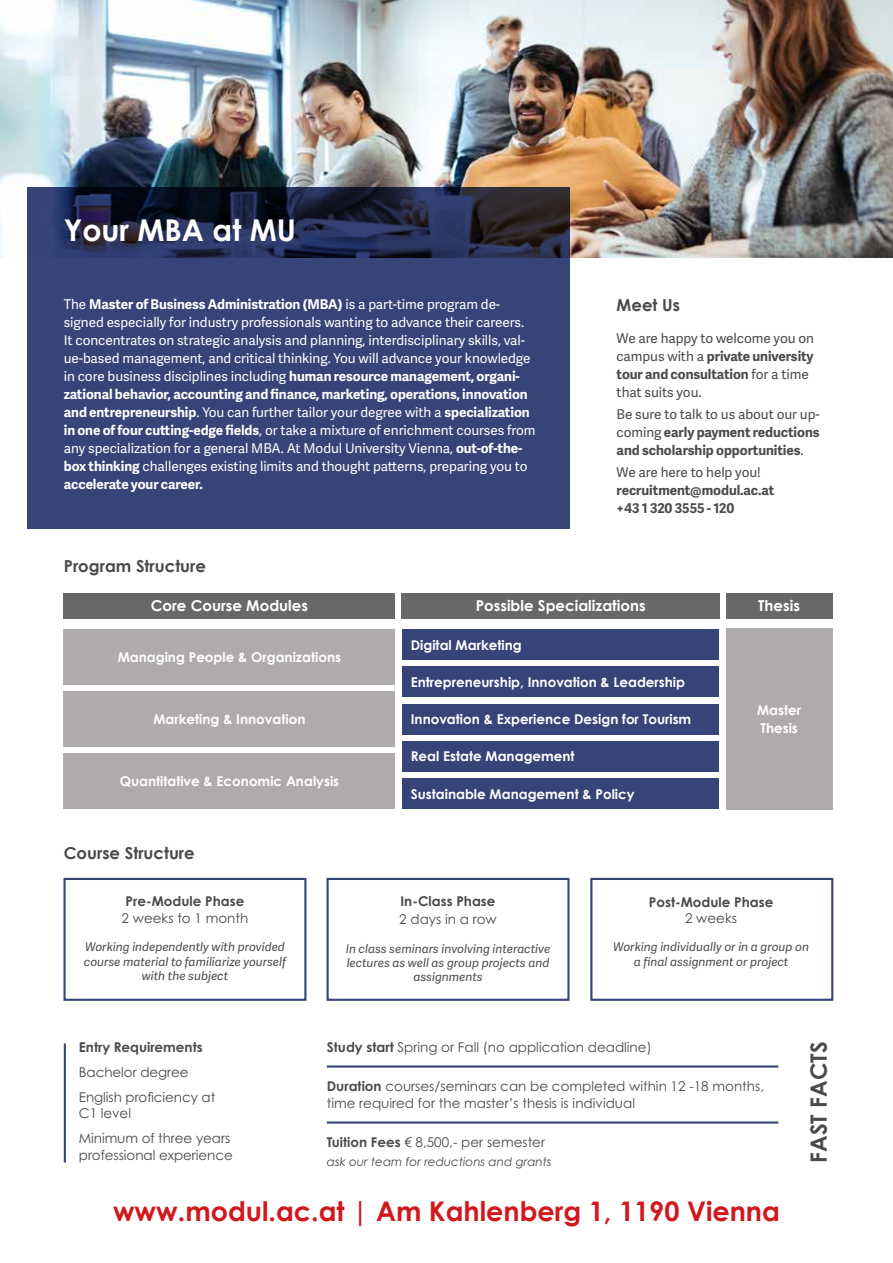
<style>
.page{position:relative;width:893px;height:1263px;background:#fff}
.page>*{position:absolute;margin:0;border:0;box-sizing:border-box;transform-origin:0 0}
.t1{font:700 30px "Century Gothic";color:#fff}
.t2{font:700 27px "Century Gothic";color:#d0181d}
.t3{font:700 22.5px "Century Gothic";color:#4a4a49}
.t4{font:700 16.5px "Century Gothic";color:#4a4a49}
.t5{font:700 15px "Century Gothic";color:#fff}
.t6{font:13.5px/18px "Adelle Sans";letter-spacing:-.005em;color:#fff}
.t7{font:13.5px/25px "Century Gothic Pro";color:#4a4a49}
.t8{font:700 13.5px/18px "Century Gothic";color:#fff}
.t9{font:700 13.5px/18px "Adelle Sans";letter-spacing:-.005em;color:#4a4a49;text-align:justify}
.t10{font:13.5px/18px "Adelle Sans";letter-spacing:-.005em;color:#4a4a49}
.t11{font:700 13.5px "Century Gothic Pro";color:#4a4a49}
.t12{font:700 13.5px "Century Gothic";color:#4a4a49}
.t13{font:italic 12px/14.4px "Adelle Sans";color:#4a4a49;text-align:center}
.t14{font:italic 12px "Century Gothic Pro";color:#4a4a49}
.s1{font-weight:700}
.s2{font-weight:400}
</style>
<div class="page">
<img style="left:0;top:0;width:893px;height:258px">
<svg style="left:27px;top:187px;width:542px;height:342px;background:#323e6d"></svg>
<div style="left:64px;top:691px;width:331px;height:56px;background:#b0abab"></div>
<div style="left:64px;top:753px;width:331px;height:56px;background:#b0abab"></div>
<div style="left:402px;top:629px;width:317px;height:31px;background:#374478"></div>
<div style="left:401px;top:593px;width:319px;height:26px;background:#696768"></div>
<div style="left:64px;top:593px;width:331px;height:26px;background:#696768"></div>
<div style="left:726px;top:593px;width:106px;height:26px;background:#696768"></div>
<div style="left:402px;top:666px;width:317px;height:31px;background:#374478"></div>
<div style="left:402px;top:741px;width:317px;height:31px;background:#374478"></div>
<div style="left:402px;top:778px;width:317px;height:31px;background:#374478"></div>
<div style="left:402px;top:704px;width:317px;height:30px;background:#374478"></div>
<div style="left:64px;top:629px;width:331px;height:55px;background:#b0abab"></div>
<div style="left:726px;top:628px;width:106px;height:181px;background:#b0abab"></div>
<div style="left:63px;top:878px;width:243px;height:123px;border:2px solid #374478"></div>
<div style="left:327px;top:878px;width:242px;height:123px;border:2px solid #374478"></div>
<div style="left:590px;top:878px;width:243px;height:123px;border:2px solid #374478"></div>
<hr style="left:327px;top:1065px;width:451px;height:2px;background:#374478">
<hr style="left:327px;top:1121px;width:451px;height:2px;background:#374478">
<hr style="left:64px;top:1043px;width:2px;height:119px;background:#374478">
<h1 class="t1" style="left:64px;top:207px;width:234px">Your MBA at MU</h1>
<p class="t6" style="left:64px;top:295px;width:473px">The <span class="s1">Master of Business Administration (MBA)</span> is a part-time program de&shy;signed especially for industry professionals wanting to advance their careers.<br>It concentrates on strategic analysis and planning, interdisciplinary skills, val&shy;ue-based management, and critical thinking. You will advance your knowledge in core business disciplines including <span class="s1">human resource management, organi&shy;zational behavior, accounting and finance, marketing, operations, innovation and entrepreneurship</span>. You can further tailor your degree with a <span class="s1">specialization in one of four cutting-edge fields</span>, or take a mixture of enrichment courses from any specialization for a general MBA. At Modul University Vienna, <span class="s1">out-of-the&shy;box thinking</span> challenges existing limits and thought patterns, preparing you to <span class="s1">accelerate your career.</span></p>
<p class="t4" style="left:64px;top:554px;width:144px">Program Structure</p>
<p class="t4" style="left:617px;top:292px;width:65px">Meet Us</p>
<p class="t10" style="left:617px;top:329px;width:199px">We are happy to welcome you on campus with a <span class="s1">private university tour and consultation</span> for a time that suits you.</p>
<p class="t9" style="left:617px;top:404px;width:205px"><span class="s2">Be sure to talk to us about our up&shy;coming</span> early payment reductions and scholarship opportunities<span class="s2">.</span></p>
<p class="t10" style="left:617px;top:464px;width:146px">We are here to help you!</p>
<p class="t9" style="left:617px;top:481px;width:159px">recruitment@modul.ac.at +43 1 320 3555 - 120</p>
<p class="t5" style="left:151px;top:595px;width:159px">Core Course Modules</p>
<p class="t5" style="left:476px;top:595px;width:171px">Possible Specializations</p>
<p class="t5" style="left:758px;top:595px;width:43px">Thesis</p>
<p class="t8" style="left:118px;top:647px;width:225px">Managing People &amp; Organizations</p>
<p class="t8" style="left:153px;top:710px;width:154px">Marketing &amp; Innovation</p>
<p class="t8" style="left:120px;top:772px;width:221px">Quantitative &amp; Economic Analysis</p>
<p class="t4" style="left:64px;top:840px;width:133px">Course Structure</p>
<p class="t11" style="left:126px;top:893px;width:120px">Pre-Module Phase</p>
<p class="t7" style="left:122px;top:905px;width:128px">2 weeks to 1 month</p>
<p class="t8" style="left:411px;top:635px;width:112px">Digital Marketing</p>
<p class="t8" style="left:411px;top:672px;width:276px">Entrepreneurship, Innovation &amp; Leadership</p>
<p class="t8" style="left:411px;top:710px;width:282px">Innovation &amp; Experience Design for Tourism</p>
<p class="t8" style="left:411px;top:747px;width:165px">Real Estate Management</p>
<p class="t8" style="left:411px;top:784px;width:225px">Sustainable Management &amp; Policy</p>
<p class="t8" style="left:757px;top:700px;width:46px">Master<br>Thesis</p>
<p class="t11" style="left:400px;top:892px;width:97px">In-Class Phase</p>
<p class="t7" style="left:399px;top:906px;width:99px">2 days in a row</p>
<p class="t12" style="left:649px;top:891px;width:126px">Post-Module Phase</p>
<p class="t7" style="left:685px;top:905px;width:54px">2 weeks</p>
<p class="t13" style="left:84px;top:940px;width:203px">Working independently with provided course material to familiarize yourself with the subject</p>
<p class="t11" style="left:79px;top:1038px;width:125px">Entry Requirements</p>
<p class="t7" style="left:79px;top:1059px;width:138px">Bachelor degree<br>English proficiency at</p>
<p class="t7" style="left:79px;top:1101px;width:153px">C1 level<br>Minimum of three years</p>
<p class="t7" style="left:79px;top:1142px;width:156px">professional experience</p>
<p class="t13" style="left:346px;top:941px;width:206px">In class seminars involving interactive lectures as well as group projects and assignments</p>
<p class="t13" style="left:613px;top:940px;width:198px">Working individually or in a group on a final assignment or project</p>
<p class="t7" style="left:327px;top:1034px;width:326px"><span class="s1">Study start</span> Spring or Fall (no application deadline)</p>
<h3 class="t3" style="left:801px;top:1163px;width:123px;rotate:-90deg">FAST FACTS</h3>
<p class="t7" style="left:327px;top:1078px;width:439px;line-height:16.5px"><span class="s1">Duration</span> courses/seminars can be completed within 12 -18 months, time required for the master’s thesis is individual</p>
<p class="t7" style="left:327px;top:1130px;width:220px"><span class="s1">Tuition Fees</span> € 8,500,- per semester</p>
<p class="t14" style="left:327px;top:1154px;width:226px">ask our team for reductions and grants</p>
<h2 class="t2" style="left:113px;top:1191px;width:668px">www.modul.ac.at | Am Kahlenberg 1, 1190 Vienna</h2>
</div>
